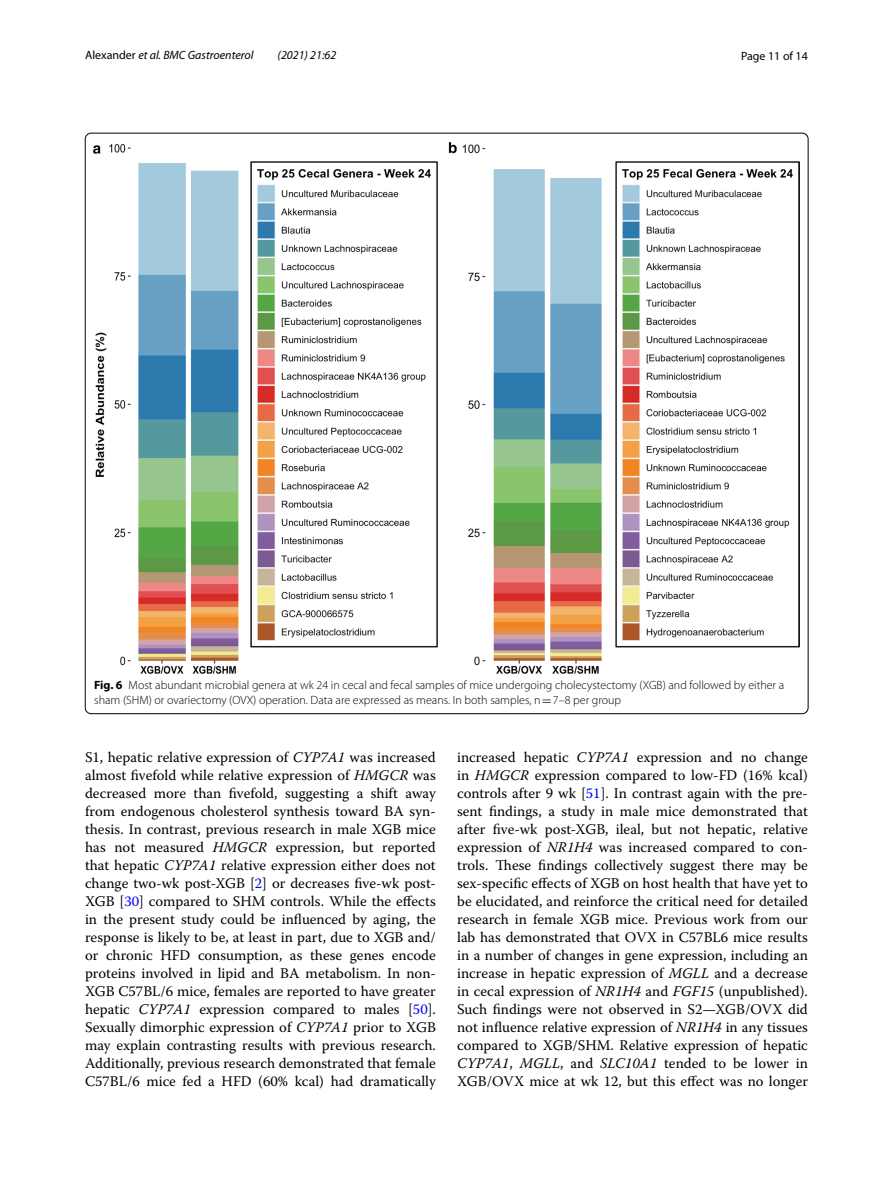
<style>
.page{position:relative;width:893px;height:1187px;background:#fff}
.page>*{position:absolute;margin:0;border:0;box-sizing:border-box;transform-origin:0 0}
.t1{font:14.7px/18px "Warnock Pro";color:#000;text-align:justify}
.t2{font:300 12px/15px "Myriad Pro";color:#000}
.t3{font:italic 12px "Myriad Pro";color:#000}
.t4{font:12px "Myriad Pro";color:#000}
.s1{font-style:normal}
.s2{font-weight:700}
.s3{font-family:"MTSY";font-weight:400}
.s4{font-style:italic}
.s5{color:#00f}
</style>
<div class="page">
<img style="left:94px;top:142px;width:706px;height:532px">
<p class="t3" style="left:85px;top:48px;width:170px"><span class="s1">Alexander</span> et al. BMC Gastroenterol</p>
<p class="t3" style="left:278px;top:48px;width:60px">(2021) 21:62</p>
<p class="t4" style="left:741px;top:48px;width:68px">Page 11 of 14</p>
<p class="t2" style="left:94px;top:677px;width:691px"><span class="s2">Fig. 6</span> Most abundant microbial genera at wk 24 in cecal and fecal samples of mice undergoing cholecystectomy (XGB) and followed by either a sham (SHM) or ovariectomy (OVX) operation. Data are expressed as means. In both samples, n<span class="s3">=</span>7–8 per group</p>
<p class="t1" style="left:85px;top:747px;width:352px">S1, hepatic relative expression of <span class="s4">CYP7A1</span> was increased almost fivefold while relative expression of <span class="s4">HMGCR</span> was decreased more than fivefold, suggesting a shift away from endogenous cholesterol synthesis toward BA syn&shy;thesis. In contrast, previous research in male XGB mice has not measured <span class="s4">HMGCR</span> expression, but reported that hepatic <span class="s4">CYP7A1</span> relative expression either does not change two-wk post-XGB [<span class="s5">2</span>] or decreases five-wk post-XGB [<span class="s5">30</span>] compared to SHM controls. While the effects in the present study could be influenced by aging, the response is likely to be, at least in part, due to XGB and/ or chronic HFD consumption, as these genes encode proteins involved in lipid and BA metabolism. In non-XGB C57BL/6 mice, females are reported to have greater hepatic <span class="s4">CYP7A1</span> expression compared to males [<span class="s5">50</span>].<br>Sexually dimorphic expression of <span class="s4">CYP7A1</span> prior to XGB may explain contrasting results with previous research.<br>Additionally, previous research demonstrated that female C57BL/6 mice fed a HFD (60% kcal) had dramatically</p>
<p class="t1" style="left:457px;top:747px;width:352px">increased hepatic <span class="s4">CYP7A1</span> expression and no change in <span class="s4">HMGCR</span> expression compared to low-FD (16% kcal) controls after 9 wk [<span class="s5">51</span>]. In contrast again with the pre&shy;sent findings, a study in male mice demonstrated that after five-wk post-XGB, ileal, but not hepatic, relative expression of <span class="s4">NR1H4</span> was increased compared to con&shy;trols. These findings collectively suggest there may be sex-specific effects of XGB on host health that have yet to be elucidated, and reinforce the critical need for detailed research in female XGB mice. Previous work from our lab has demonstrated that OVX in C57BL6 mice results in a number of changes in gene expression, including an increase in hepatic expression of <span class="s4">MGLL</span> and a decrease in cecal expression of <span class="s4">NR1H4</span> and <span class="s4">FGF15</span> (unpublished).<br>Such findings were not observed in S2—XGB/OVX did not influence relative expression of <span class="s4">NR1H4</span> in any tissues compared to XGB/SHM. Relative expression of hepatic <span class="s4">CYP7A1</span>, <span class="s4">MGLL</span>, and <span class="s4">SLC10A1</span> tended to be lower in XGB/OVX mice at wk 12, but this effect was no longer</p>
</div>
